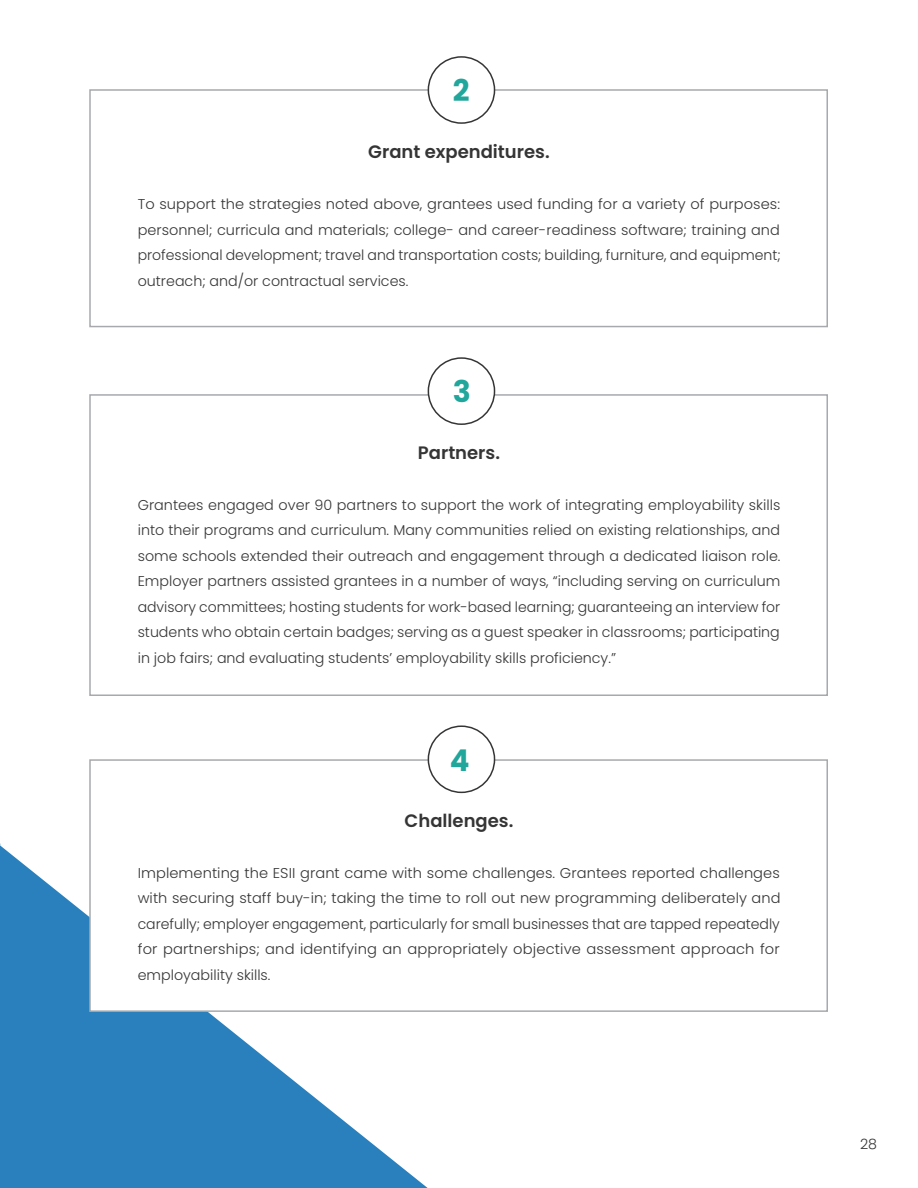
<style>
.page{position:relative;width:918px;height:1188px;background:#fff}
.page>*{position:absolute;margin:0;border:0;box-sizing:border-box;transform-origin:0 0}
.t1{font:700 30px "Poppins";color:#21a69b}
.t2{font:600 18px "Poppins";color:#353535}
.t3{font:300 14.25px/25.5px "Poppins";color:#353535;text-align:justify}
</style>
<div class="page">
<svg style="left:0;top:844px;width:428px;height:344px;fill:#2980bd"></svg>
<div style="left:89px;top:759px;width:739px;height:253px;background:#fff;border:2px solid #a7a9ac"></div>
<div style="left:89px;top:89px;width:739px;height:238px;border:2px solid #a7a9ac"></div>
<div style="left:89px;top:394px;width:739px;height:302px;border:2px solid #a7a9ac"></div>
<div style="left:428px;top:57px;width:67px;height:66px;background:#fff;border-radius:50%"></div>
<div style="left:428px;top:56px;width:67px;height:68px;border:2px solid #353535;border-radius:50%"></div>
<div style="left:428px;top:358px;width:67px;height:66px;background:#fff;border-radius:50%"></div>
<div style="left:428px;top:357px;width:67px;height:68px;border:2px solid #353535;border-radius:50%"></div>
<div style="left:428px;top:726px;width:67px;height:66px;background:#fff;border-radius:50%"></div>
<div style="left:428px;top:725px;width:67px;height:68px;border:2px solid #353535;border-radius:50%"></div>
<h1 class="t1" style="left:453px;top:73px;width:18px">2</h1>
<p class="t2" style="left:368px;top:142px;width:183px">Grant expenditures.</p>
<p class="t3" style="left:138px;top:192px;width:644px">To support the strategies noted above, grantees used funding for a variety of purposes: personnel; curricula and materials; college- and career-readiness software; training and professional development; travel and transportation costs; building, furniture, and equipment; outreach; and/or contractual services.</p>
<h1 class="t1" style="left:453px;top:374px;width:20px">3</h1>
<p class="t2" style="left:418px;top:442px;width:84px">Partners.</p>
<p class="t3" style="left:138px;top:492px;width:644px">Grantees engaged over 90 partners to support the work of integrating employability skills into their programs and curriculum. Many communities relied on existing relationships, and some schools extended their outreach and engagement through a dedicated liaison role.<br>Employer partners assisted grantees in a number of ways, “including serving on curriculum advisory committees; hosting students for work-based learning; guaranteeing an interview for students who obtain certain badges; serving as a guest speaker in classrooms; participating in job fairs; and evaluating students’ employability skills proficiency.”</p>
<h1 class="t1" style="left:450px;top:743px;width:21px">4</h1>
<p class="t2" style="left:405px;top:810px;width:110px">Challenges.</p>
<p class="t3" style="left:138px;top:860px;width:644px">Implementing the ESII grant came with some challenges. Grantees reported challenges with securing staff buy-in; taking the time to roll out new programming deliberately and carefully; employer engagement, particularly for small businesses that are tapped repeatedly for partnerships; and identifying an appropriately objective assessment approach for employability skills.</p>
<p class="t3" style="left:860px;top:1131px;width:19px">28</p>
</div>
